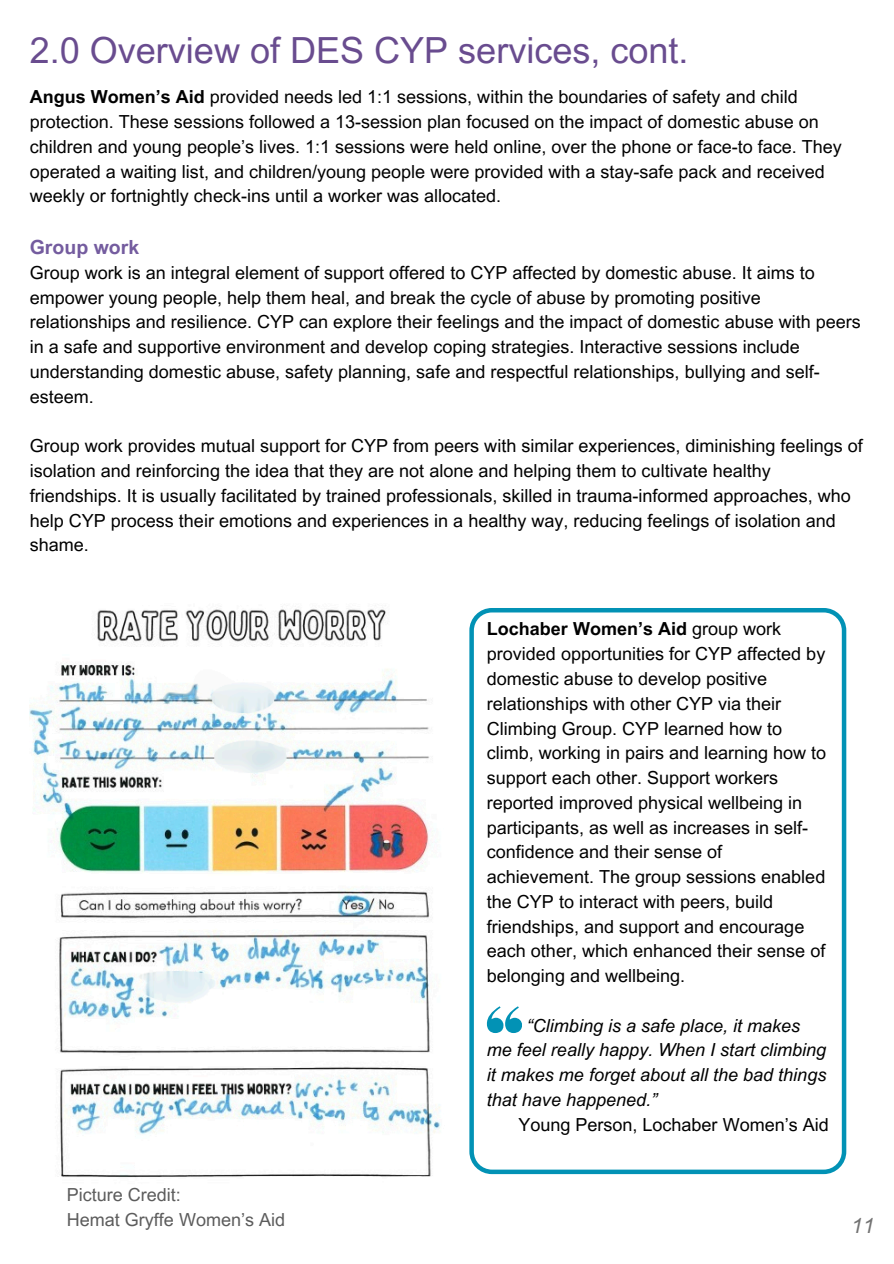
<style>
.page{position:relative;width:894px;height:1264px;background:#fff}
.page>*{position:absolute;margin:0;border:0;box-sizing:border-box;transform-origin:0 0}
.t1{font:36px "Arial MT Pro";color:#694c8f}
.t2{font:italic 21px "Arial MT Pro";color:#737373}
.t3{font:700 19.5px "Arial MT Pro";color:#745c9f}
.t4{font:18px/24.8px "Arial MT Pro";color:#000}
.t5{font:italic 18px/24.8px "Arial MT Pro";color:#000}
.s1{font-weight:700}
</style>
<div class="page">
<svg style="left:469px;top:608px;width:377px;height:566px"></svg>
<svg style="left:486px;top:1006px;width:35px;height:27px"></svg>
<img style="left:30px;top:609px;width:411px;height:569px">
<p class="t1" style="left:30px;top:37px;width:660px">2.0 Overview of DES CYP services, cont.</p>
<h1 class="t4" style="left:30px;top:87px;width:813px"><span class="s1">Angus Women’s Aid</span> provided needs led 1:1 sessions, within the boundaries of safety and child protection. These sessions followed a 13-session plan focused on the impact of domestic abuse on children and young people’s lives. 1:1 sessions were held online, over the phone or face-to face. They operated a waiting list, and children/young people were provided with a stay-safe pack and received weekly or fortnightly check-ins until a worker was allocated.</h1>
<p class="t3" style="left:30px;top:240px;width:111px">Group work</p>
<p class="t4" style="left:30px;top:262px;width:832px">Group work is an integral element of support offered to CYP affected by domestic abuse. It aims to empower young people, help them heal, and break the cycle of abuse by promoting positive relationships and resilience. CYP can explore their feelings and the impact of domestic abuse with peers in a safe and supportive environment and develop coping strategies. Interactive sessions include understanding domestic abuse, safety planning, safe and respectful relationships, bullying and self&shy;esteem.</p>
<p class="t4" style="left:30px;top:436px;width:834px">Group work provides mutual support for CYP from peers with similar experiences, diminishing feelings of isolation and reinforcing the idea that they are not alone and helping them to cultivate healthy friendships. It is usually facilitated by trained professionals, skilled in trauma-informed approaches, who help CYP process their emotions and experiences in a healthy way, reducing feelings of isolation and shame.</p>
<p class="t4" style="left:67px;top:1184px;width:220px">Picture Credit:<br>Hemat Gryffe Women’s Aid</p>
<p class="t4" style="left:486px;top:619px;width:341px"><span class="s1">Lochaber Women’s Aid</span> group work provided opportunities for CYP affected by domestic abuse to develop positive relationships with other CYP via their Climbing Group. CYP learned how to climb, working in pairs and learning how to support each other. Support workers reported improved physical wellbeing in participants, as well as increases in self&shy;confidence and their sense of achievement. The group sessions enabled the CYP to interact with peers, build friendships, and support and encourage each other, which enhanced their sense of belonging and wellbeing.</p>
<p class="t5" style="left:486px;top:1015px;width:341px;text-indent:40px">“Climbing is a safe place, it makes me feel really happy. When I start climbing it makes me forget about all the bad things that have happened.”</p>
<p class="t4" style="left:518px;top:1114px;width:312px">Young Person, Lochaber Women’s Aid</p>
<p class="t2" style="left:850px;top:1217px;width:25px">11</p>
</div>
